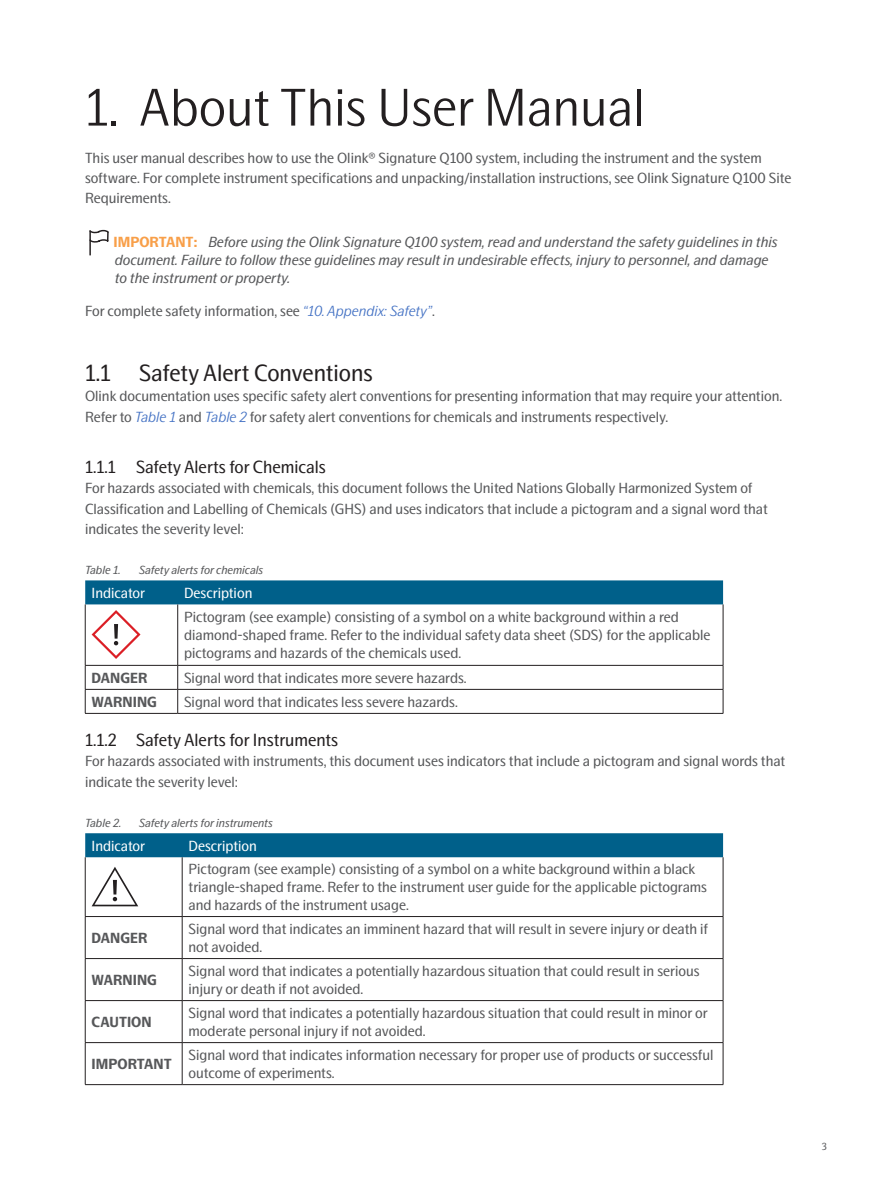
<style>
.page{position:relative;width:893px;height:1191px;background:#fff}
.page>*{position:absolute;margin:0;border:0;box-sizing:border-box;transform-origin:0 0}
.t1{font:300 54px "Swedish Gothic";color:#231f20}
.t2{font:24px "Swedish Gothic";color:#231f20}
.t3{font:18px "Swedish Gothic";color:#231f20}
.Table{font:15px/18px "Swedish Gothic";color:#57585a}
.Body{font:15px/20.2px "Swedish Gothic";color:#57585a}
.Important{font:italic 15px/18px "Swedish Gothic";color:#57585a}
.Table-2{font:700 15px "Swedish Gothic";color:#57585a}
.Table_head_white{font:15px "Swedish Gothic";color:#fff}
.t4{font:italic 12px "Swedish Gothic";color:#57585a}
.t5{font:10.5px "Swedish Gothic";color:#57585a}
.s1{font-weight:700;font-style:normal;color:#f89f49}
.s2{font-weight:300;font-style:italic;color:#4472c4}
</style>
<div class="page">
<div style="left:85px;top:580px;width:638px;height:24px;background:#00608a"></div>
<hr style="left:85px;top:665px;width:93px;height:1px;background:#231f20">
<hr style="left:178px;top:665px;width:545px;height:1px;background:#231f20">
<hr style="left:85px;top:689px;width:93px;height:1px;background:#231f20">
<hr style="left:178px;top:689px;width:545px;height:1px;background:#231f20">
<hr style="left:85px;top:713px;width:93px;height:1px;background:#231f20">
<hr style="left:178px;top:713px;width:545px;height:1px;background:#231f20">
<hr style="left:85px;top:604px;width:1px;height:61px;background:#231f20">
<hr style="left:177px;top:604px;width:1px;height:61px;background:#231f20">
<hr style="left:723px;top:604px;width:1px;height:61px;background:#231f20">
<svg style="left:85px;top:665px;width:1px;height:48px"></svg>
<svg style="left:177px;top:665px;width:1px;height:48px"></svg>
<svg style="left:723px;top:665px;width:1px;height:48px"></svg>
<svg style="left:92px;top:610px;width:49px;height:49px"></svg>
<div style="left:85px;top:833px;width:638px;height:24px;background:#00608a"></div>
<hr style="left:85px;top:1084px;width:97px;height:1px;background:#231f20">
<hr style="left:182px;top:1084px;width:541px;height:1px;background:#231f20">
<hr style="left:85px;top:916px;width:97px;height:1px;background:#231f20">
<hr style="left:182px;top:916px;width:541px;height:1px;background:#231f20">
<hr style="left:85px;top:958px;width:97px;height:1px;background:#231f20">
<hr style="left:182px;top:958px;width:541px;height:1px;background:#231f20">
<hr style="left:85px;top:1000px;width:97px;height:1px;background:#231f20">
<hr style="left:182px;top:1000px;width:541px;height:1px;background:#231f20">
<hr style="left:85px;top:1042px;width:97px;height:1px;background:#231f20">
<hr style="left:182px;top:1042px;width:541px;height:1px;background:#231f20">
<hr style="left:85px;top:857px;width:1px;height:59px;background:#231f20">
<hr style="left:182px;top:857px;width:1px;height:59px;background:#231f20">
<hr style="left:723px;top:857px;width:1px;height:59px;background:#231f20">
<hr style="left:85px;top:916px;width:1px;height:42px;background:#231f20">
<hr style="left:182px;top:916px;width:1px;height:42px;background:#231f20">
<hr style="left:723px;top:916px;width:1px;height:42px;background:#231f20">
<hr style="left:85px;top:958px;width:1px;height:42px;background:#231f20">
<hr style="left:182px;top:958px;width:1px;height:42px;background:#231f20">
<hr style="left:723px;top:958px;width:1px;height:42px;background:#231f20">
<hr style="left:85px;top:1000px;width:1px;height:42px;background:#231f20">
<hr style="left:182px;top:1000px;width:1px;height:42px;background:#231f20">
<hr style="left:723px;top:1000px;width:1px;height:42px;background:#231f20">
<hr style="left:85px;top:1042px;width:1px;height:42px;background:#231f20">
<hr style="left:182px;top:1042px;width:1px;height:42px;background:#231f20">
<hr style="left:723px;top:1042px;width:1px;height:42px;background:#231f20">
<svg style="left:92px;top:867px;width:46px;height:39px"></svg>
<svg style="left:89px;top:230px;width:20px;height:13px"></svg>
<hr style="left:89px;top:231px;width:2px;height:24px;background:#231f20">
<p class="t1" style="left:85px;top:76px;width:561px">1. About This User Manual</p>
<p class="Body" style="left:85px;top:147px;width:708px">This user manual describes how to use the Olink® Signature Q100 system, including the instrument and the system software. For complete instrument specifications and unpacking/installation instructions, see Olink Signature Q100 Site<br>Requirements.</p>
<p class="Important" style="left:114px;top:232px;width:666px"><span class="s1">IMPORTANT:</span> Before using the Olink Signature Q100 system, read and understand the safety guidelines in this document. Failure to follow these guidelines may result in undesirable effects, injury to personnel, and damage to the instrument or property.</p>
<p class="Body" style="left:85px;top:300px;width:351px">For complete safety information, see <span class="s2">“10. Appendix: Safety”</span>.</p>
<p class="t2" style="left:85px;top:359px;width:289px">1.1 Safety Alert Conventions</p>
<p class="Body" style="left:85px;top:386px;width:699px">Olink documentation uses specific safety alert conventions for presenting information that may require your attention.<br>Refer to <span class="s2">Table 1</span> and <span class="s2">Table 2</span> for safety alert conventions for chemicals and instruments respectively.</p>
<p class="t3" style="left:85px;top:456px;width:242px">1.1.1 Safety Alerts for Chemicals</p>
<p class="Body" style="left:85px;top:478px;width:684px">For hazards associated with chemicals, this document follows the United Nations Globally Harmonized System of<br>Classification and Labelling of Chemicals (GHS) and uses indicators that include a pictogram and a signal word that indicates the severity level:</p>
<p class="t4" style="left:85px;top:563px;width:37px">Table 1.</p>
<p class="t4" style="left:139px;top:563px;width:126px">Safety alerts for chemicals</p>
<p class="Table_head_white" style="left:92px;top:584px;width:55px">Indicator</p>
<p class="Table_head_white" style="left:184px;top:584px;width:70px">Description</p>
<p class="Table" style="left:184px;top:608px;width:528px">Pictogram (see example) consisting of a symbol on a white background within a red diamond-shaped frame. Refer to the individual safety data sheet (SDS) for the applicable pictograms and hazards of the chemicals used.</p>
<p class="Table-2" style="left:92px;top:669px;width:57px">DANGER</p>
<p class="Table" style="left:184px;top:668px;width:284px">Signal word that indicates more severe hazards.</p>
<p class="Table-2" style="left:92px;top:693px;width:67px">WARNING</p>
<p class="Table" style="left:184px;top:692px;width:275px">Signal word that indicates less severe hazards.</p>
<p class="t3" style="left:85px;top:729px;width:255px">1.1.2 Safety Alerts for Instruments</p>
<p class="Body" style="left:85px;top:751px;width:702px">For hazards associated with instruments, this document uses indicators that include a pictogram and signal words that indicate the severity level:</p>
<p class="t4" style="left:85px;top:816px;width:38px">Table 2.</p>
<p class="t4" style="left:139px;top:816px;width:135px">Safety alerts for instruments</p>
<p class="Table_head_white" style="left:92px;top:837px;width:55px">Indicator</p>
<p class="Table_head_white" style="left:189px;top:837px;width:70px">Description</p>
<p class="Table" style="left:189px;top:859px;width:520px">Pictogram (see example) consisting of a symbol on a white background within a black triangle-shaped frame. Refer to the instrument user guide for the applicable pictograms and hazards of the instrument usage.</p>
<p class="Table-2" style="left:92px;top:929px;width:57px">DANGER</p>
<p class="Table" style="left:189px;top:919px;width:521px">Signal word that indicates an imminent hazard that will result in severe injury or death if not avoided.</p>
<p class="Table-2" style="left:92px;top:971px;width:67px">WARNING</p>
<p class="Table" style="left:189px;top:961px;width:513px">Signal word that indicates a potentially hazardous situation that could result in serious injury or death if not avoided.</p>
<p class="Table-2" style="left:92px;top:1013px;width:62px">CAUTION</p>
<p class="Table" style="left:189px;top:1003px;width:521px">Signal word that indicates a potentially hazardous situation that could result in minor or moderate personal injury if not avoided.</p>
<p class="Table-2" style="left:92px;top:1055px;width:82px">IMPORTANT</p>
<p class="Table" style="left:189px;top:1045px;width:526px">Signal word that indicates information necessary for proper use of products or successful outcome of experiments.</p>
<p class="t5" style="left:822px;top:1140px;width:7px">3</p>
</div>
